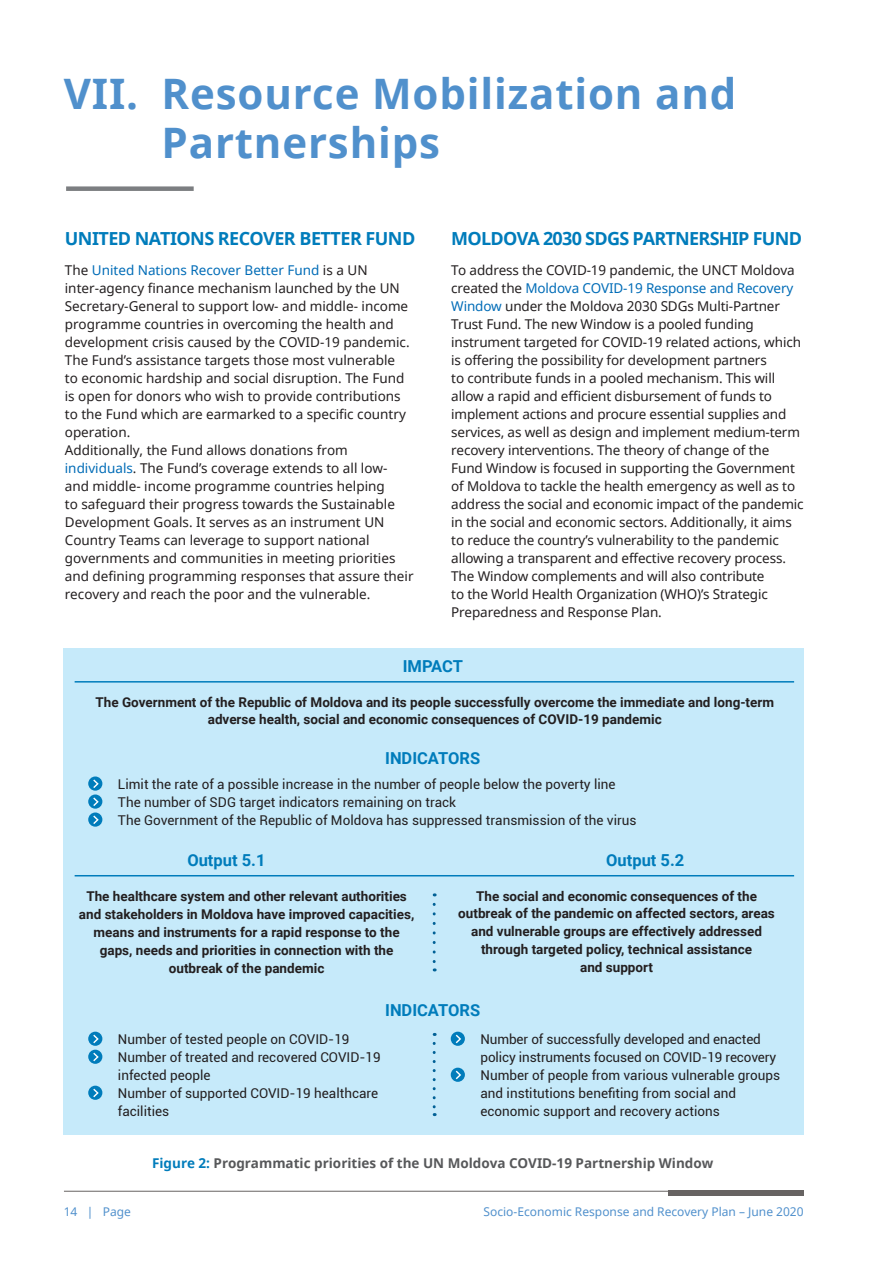
<style>
.page{position:relative;width:893px;height:1263px;background:#fff}
.page>*{position:absolute;margin:0;border:0;box-sizing:border-box;transform-origin:0 0}
.t1{font:700 42px/49.5px "Noto Sans";letter-spacing:.02em;color:#5090cc}
.t2{font:700 18px "Noto Sans";letter-spacing:-.04em;color:#007cbb}
.t3{font:700 16.5px "Roboto";color:#007cbb}
.t4{font:13.5px/18px "Noto Sans";letter-spacing:-.01em;color:#231f20}
.t5{font:700 13.5px/18px "Roboto";color:#231f20;text-align:center}
.t6{font:13.5px/18px "Roboto";color:#231f20}
.t7{font:700 13.5px "Noto Sans";color:#57585a}
.t8{font:12px "Noto Sans";color:#5090cc}
.s1{color:#006cb7}
.s2{color:#007cbb}
</style>
<div class="page">
<hr style="left:64px;top:1191px;width:740px;height:1px;background:#676362">
<div style="left:668px;top:1190px;width:136px;height:5px;background:#676362"></div>
<div style="left:63px;top:648px;width:741px;height:486px;background:#c6eafa"></div>
<div style="left:88px;top:776px;width:14px;height:15px;background:#007cbb;border-radius:50%"></div>
<svg style="left:93px;top:779px;width:6px;height:9px"></svg>
<div style="left:88px;top:794px;width:14px;height:15px;background:#007cbb;border-radius:50%"></div>
<svg style="left:93px;top:797px;width:6px;height:9px"></svg>
<div style="left:88px;top:812px;width:14px;height:15px;background:#007cbb;border-radius:50%"></div>
<svg style="left:93px;top:815px;width:6px;height:9px"></svg>
<div style="left:88px;top:1032px;width:14px;height:14px;background:#007cbb;border-radius:50%"></div>
<svg style="left:93px;top:1035px;width:6px;height:8px"></svg>
<div style="left:88px;top:1050px;width:14px;height:14px;background:#007cbb;border-radius:50%"></div>
<svg style="left:93px;top:1053px;width:6px;height:8px"></svg>
<div style="left:88px;top:1086px;width:14px;height:14px;background:#007cbb;border-radius:50%"></div>
<svg style="left:93px;top:1089px;width:6px;height:8px"></svg>
<div style="left:451px;top:1032px;width:14px;height:14px;background:#007cbb;border-radius:50%"></div>
<svg style="left:456px;top:1035px;width:5px;height:8px"></svg>
<div style="left:451px;top:1068px;width:14px;height:14px;background:#007cbb;border-radius:50%"></div>
<svg style="left:456px;top:1071px;width:5px;height:8px"></svg>
<hr style="left:75px;top:681px;width:719px;height:1px;background:#007cbb">
<hr style="left:75px;top:875px;width:719px;height:1px;background:#007cbb">
<svg style="left:433px;top:904px;width:3px;height:67px"></svg>
<svg style="left:433px;top:1043px;width:3px;height:73px"></svg>
<div style="left:66px;top:186px;width:128px;height:5px;background:#7c7e81"></div>
<h1 class="t1" style="left:162px;top:68px;width:576px;text-indent:-98px">VII. Resource Mobilization and<br>Partnerships</h1>
<h2 class="t2" style="left:65px;top:225px;width:352px">UNITED NATIONS RECOVER BETTER FUND</h2>
<p class="t4" style="left:65px;top:261px;width:350px">The <span class="s1">United Nations Recover Better Fund</span> is a UN inter-agency finance mechanism launched by the UN Secretary-General to support low- and middle- income programme countries in overcoming the health and development crisis caused by the COVID-19 pandemic.<br>The Fund’s assistance targets those most vulnerable<br>to economic hardship and social disruption. The Fund is open for donors who wish to provide contributions to the Fund which are earmarked to a specific country operation.<br>Additionally, the Fund allows donations from <span class="s1">individuals</span>. The Fund’s coverage extends to all low&shy;and middle- income programme countries helping<br>to safeguard their progress towards the Sustainable Development Goals. It serves as an instrument UN Country Teams can leverage to support national governments and communities in meeting priorities and defining programming responses that assure their recovery and reach the poor and the vulnerable.</p>
<h2 class="t2" style="left:451px;top:225px;width:352px">MOLDOVA 2030 SDGS PARTNERSHIP FUND</h2>
<p class="t4" style="left:451px;top:261px;width:354px">To address the COVID-19 pandemic, the UNCT Moldova created the <span class="s1">Moldova COVID-19 Response and Recovery Window</span> under the Moldova 2030 SDGs Multi-Partner Trust Fund. The new Window is a pooled funding instrument targeted for COVID-19 related actions, which is offering the possibility for development partners<br>to contribute funds in a pooled mechanism. This will allow a rapid and efficient disbursement of funds to implement actions and procure essential supplies and services, as well as design and implement medium-term recovery interventions. The theory of change of the Fund Window is focused in supporting the Government of Moldova to tackle the health emergency as well as to address the social and economic impact of the pandemic in the social and economic sectors. Additionally, it aims to reduce the country’s vulnerability to the pandemic allowing a transparent and effective recovery process.<br>The Window complements and will also contribute<br>to the World Health Organization (WHO)’s Strategic Preparedness and Response Plan.</p>
<p class="t3" style="left:403px;top:655px;width:62px">IMPACT</p>
<p class="t5" style="left:96px;top:694px;width:680px;line-height:16.5px">The Government of the Republic of Moldova and its people successfully overcome the immediate and long-term adverse health, social and economic consequences of COVID-19 pandemic</p>
<p class="t3" style="left:385px;top:746px;width:96px">INDICATORS</p>
<p class="t6" style="left:118px;top:774px;width:520px">Limit the rate of a possible increase in the number of people below the poverty line<br>The number of SDG target indicators remaining on track<br>The Government of the Republic of Moldova has suppressed transmission of the virus</p>
<p class="t3" style="left:187px;top:849px;width:80px">Output 5.1</p>
<p class="t3" style="left:606px;top:849px;width:80px">Output 5.2</p>
<p class="t5" style="left:79px;top:886px;width:337px">The healthcare system and other relevant authorities and stakeholders in Moldova have improved capacities, means and instruments for a rapid response to the gaps, needs and priorities in connection with the outbreak of the pandemic</p>
<p class="t5" style="left:458px;top:886px;width:318px">The social and economic consequences of the outbreak of the pandemic on affected sectors, areas and vulnerable groups are effectively addressed through targeted policy, technical assistance<br>and support</p>
<p class="t3" style="left:385px;top:998px;width:96px">INDICATORS</p>
<p class="t6" style="left:118px;top:1029px;width:264px">Number of tested people on COVID-19<br>Number of treated and recovered COVID-19 infected people<br>Number of supported COVID-19 healthcare facilities</p>
<p class="t6" style="left:480px;top:1029px;width:301px">Number of successfully developed and enacted policy instruments focused on COVID-19 recovery Number of people from various vulnerable groups and institutions benefiting from social and economic support and recovery actions</p>
<p class="t7" style="left:152px;top:1153px;width:563px"><span class="s2">Figure 2:</span> Programmatic priorities of the UN Moldova COVID-19 Partnership Window</p>
<p class="t8" style="left:64px;top:1204px;width:69px">14 | Page</p>
<p class="t8" style="left:484px;top:1204px;width:322px">Socio-Economic Response and Recovery Plan – June 2020</p>
</div>
